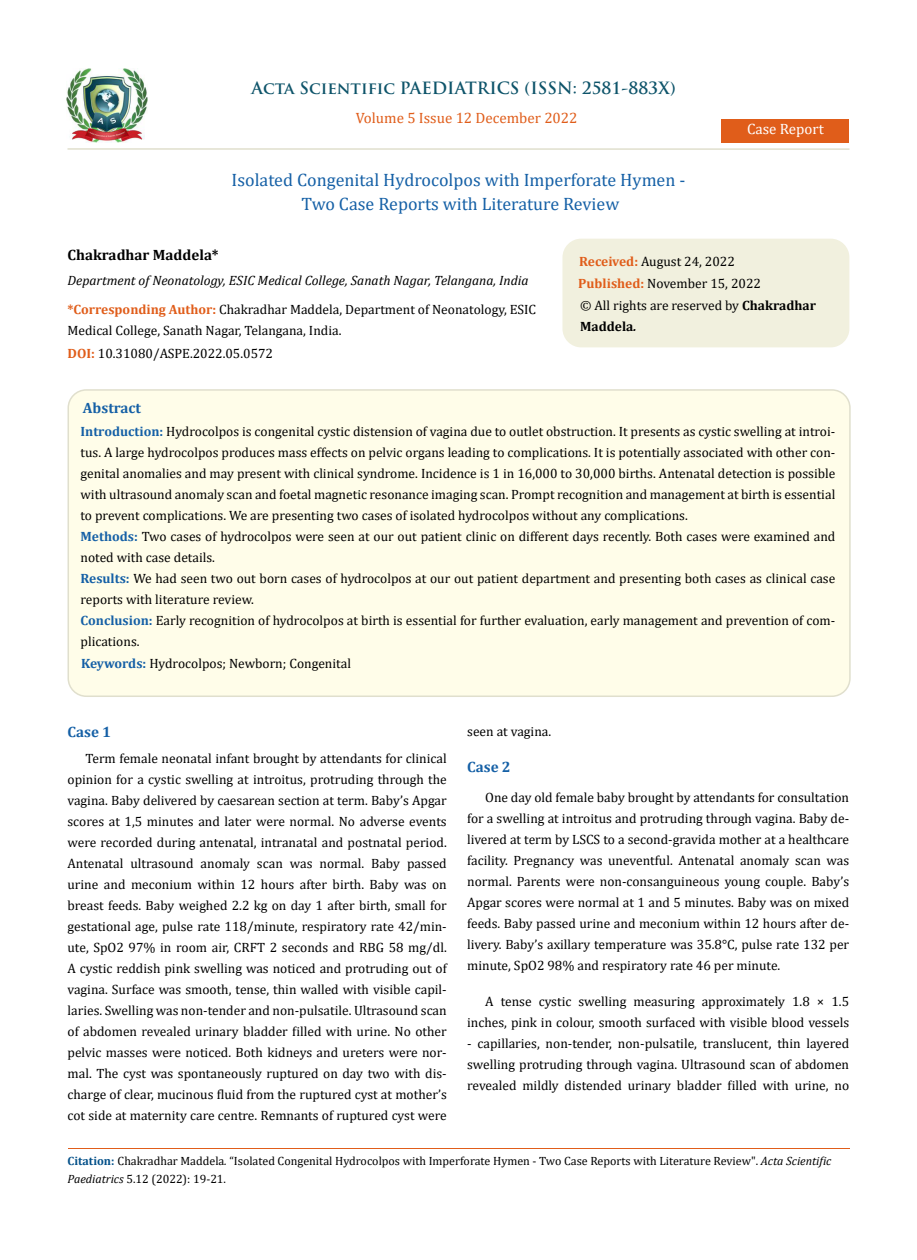
<style>
.page{position:relative;width:917px;height:1260px;background:#fff}
.page>*{position:absolute;margin:0;border:0;box-sizing:border-box;transform-origin:0 0}
.t1{font:18px/24px "Cambria";color:#1560a6;text-align:center}
.t2{font:700 16.5px "Trajan Pro";color:#0e546a}
.t3{font:15px "Cambria";color:#e05d1a}
.t4{font:700 15px "Cambria";color:#000}
.t5{font:700 15px "Cambria";color:#1560a6}
.t6{font:15px "Cambria";color:#fff}
.t7{font:13.5px/21px "Cambria";color:#000}
.t8{font:italic 13.5px/29.1px "Cambria";color:#000}
.t9{font:12px/18px "Cambria";color:#000}
.s1{font-weight:700;font-style:normal;color:#e05d1a}
.s2{font-style:normal}
.s3{font-weight:700;color:#e05d1a}
.s4{font-weight:700}
.s5{font-weight:700;font-style:italic}
.s6{font-weight:700;color:#1560a6}
.s7{font-weight:700;color:#035089}
.s8{font-style:italic}
</style>
<div class="page">
<img style="left:67px;top:68px;width:80px;height:74px">
<div style="left:721px;top:119px;width:128px;height:23px;background:#e05d1a"></div>
<div style="left:563px;top:239px;width:285px;height:108px;background:#f1f0de;border-radius:18px"></div>
<div style="left:562px;top:239px;width:287px;height:108px;border:2px solid #f1f0de;border-radius:18px"></div>
<div style="left:68px;top:390px;width:781px;height:306px;background:#fffde9;border-radius:18px"></div>
<div style="left:67px;top:389px;width:783px;height:308px;border:2px solid #e0dfcd;border-radius:18px"></div>
<hr style="left:68px;top:1148px;width:781px;height:1px;background:#e05d1a">
<hr style="left:67px;top:148px;width:782px;height:2px;background:#e0dfcd">
<p class="t2" style="left:252px;top:77px;width:425px">Acta Scientific PAEDIATRICS (ISSN: 2581-883X)</p>
<p class="t3" style="left:356px;top:109px;width:223px">Volume 5 Issue 12 December 2022</p>
<h1 class="t1" style="left:231px;top:168px;width:455px">Isolated Congenital Hydrocolpos with Imperforate Hymen -<br>Two Case Reports with Literature Review</h1>
<p class="t6" style="left:747px;top:120px;width:78px">Case Report</p>
<p class="t4" style="left:67px;top:244px;width:153px">Chakradhar Maddela*</p>
<p class="t8" style="left:67px;top:265px;width:470px">Department of Neonatology, ESIC Medical College, Sanath Nagar, Telangana, India <span class="s1">*Corresponding Author:</span> <span class="s2">Chakradhar Maddela, Department of Neonatology, ESIC</span></p>
<p class="t7" style="left:67px;top:320px;width:275px">Medical College, Sanath Nagar, Telangana, India.</p>
<p class="t7" style="left:67px;top:343px;width:207px"><span class="s3">DOI:</span> 10.31080/ASPE.2022.05.0572</p>
<p class="t5" style="left:83px;top:398px;width:60px">Abstract</p>
<p class="t7" style="left:578px;top:249px;width:184px;line-height:23px"><span class="s3">Received:</span> August 24, 2022<br><span class="s3">Published:</span> November 15, 2022</p>
<p class="t7" style="left:580px;top:295px;width:237px">© All rights are reserved by <span class="s4">Chakradhar<br>Maddela</span><span class="s5">.</span></p>
<p class="t7" style="left:80px;top:421px;width:756px"><span class="s6">Introduction:</span> Hydrocolpos is congenital cystic distension of vagina due to outlet obstruction. It presents as cystic swelling at introi&shy;tus. A large hydrocolpos produces mass effects on pelvic organs leading to complications. It is potentially associated with other con&shy;genital anomalies and may present with clinical syndrome. Incidence is 1 in 16,000 to 30,000 births. Antenatal detection is possible with ultrasound anomaly scan and foetal magnetic resonance imaging scan. Prompt recognition and management at birth is essential to prevent complications. We are presenting two cases of isolated hydrocolpos without any complications.<br><span class="s6">Methods:</span> Two cases of hydrocolpos were seen at our out patient clinic on different days recently. Both cases were examined and noted with case details.<br><span class="s6">Results:</span> We had seen two out born cases of hydrocolpos at our out patient department and presenting both cases as clinical case reports with literature review.<br><span class="s6">Conclusion:</span> Early recognition of hydrocolpos at birth is essential for further evaluation, early management and prevention of com&shy;plications.</p>
<p class="t7" style="left:81px;top:653px;width:271px"><span class="s6">Keywords:</span> Hydrocolpos; Newborn; Congenital</p>
<p class="t5" style="left:67px;top:721px;width:45px">Case 1</p>
<p class="t7" style="left:67px;top:747px;width:381px;text-align:justify;text-indent:18px">Term female neonatal infant brought by attendants for clinical opinion for a cystic swelling at introitus, protruding through the vagina. Baby delivered by caesarean section at term. Baby’s Apgar scores at 1,5 minutes and later were normal. No adverse events were recorded during antenatal, intranatal and postnatal period.<br>Antenatal ultrasound anomaly scan was normal. Baby passed urine and meconium within 12 hours after birth. Baby was on breast feeds. Baby weighed 2.2 kg on day 1 after birth, small for gestational age, pulse rate 118/minute, respiratory rate 42/min&shy;ute, SpO2 97% in room air, CRFT 2 seconds and RBG 58 mg/dl.<br>A cystic reddish pink swelling was noticed and protruding out of vagina. Surface was smooth, tense, thin walled with visible capil&shy;laries. Swelling was non-tender and non-pulsatile. Ultrasound scan of abdomen revealed urinary bladder filled with urine. No other pelvic masses were noticed. Both kidneys and ureters were nor&shy;mal. The cyst was spontaneously ruptured on day two with dis&shy;charge of clear, mucinous fluid from the ruptured cyst at mother’s cot side at maternity care centre. Remnants of ruptured cyst were</p>
<p class="t7" style="left:467px;top:721px;width:86px">seen at vagina.</p>
<p class="t5" style="left:467px;top:756px;width:45px">Case 2</p>
<p class="t7" style="left:467px;top:787px;width:383px;text-align:justify;text-indent:18px">One day old female baby brought by attendants for consultation for a swelling at introitus and protruding through vagina. Baby de&shy;livered at term by LSCS to a second-gravida mother at a healthcare facility. Pregnancy was uneventful. Antenatal anomaly scan was normal. Parents were non-consanguineous young couple. Baby’s Apgar scores were normal at 1 and 5 minutes. Baby was on mixed feeds. Baby passed urine and meconium within 12 hours after de&shy;livery. Baby’s axillary temperature was 35.8°C, pulse rate 132 per minute, SpO2 98% and respiratory rate 46 per minute.</p>
<p class="t7" style="left:467px;top:991px;width:383px;text-align:right">A tense cystic swelling measuring approximately 1.8 × 1.5 inches, pink in colour, smooth surfaced with visible blood vessels</p>
<p class="t7" style="left:467px;top:1033px;width:383px;text-align:justify">- capillaries, non-tender, non-pulsatile, translucent, thin layered swelling protruding through vagina. Ultrasound scan of abdomen revealed mildly distended urinary bladder filled with urine, no</p>
<p class="t9" style="left:68px;top:1152px;width:765px"><span class="s7">Citation:</span> Chakradhar Maddela<span class="s8">.</span> “Isolated Congenital Hydrocolpos with Imperforate Hymen - Two Case Reports with Literature Review". <span class="s8">Acta Scientific<br>Paediatrics</span> 5.12 (2022): 19-21.</p>
</div>
